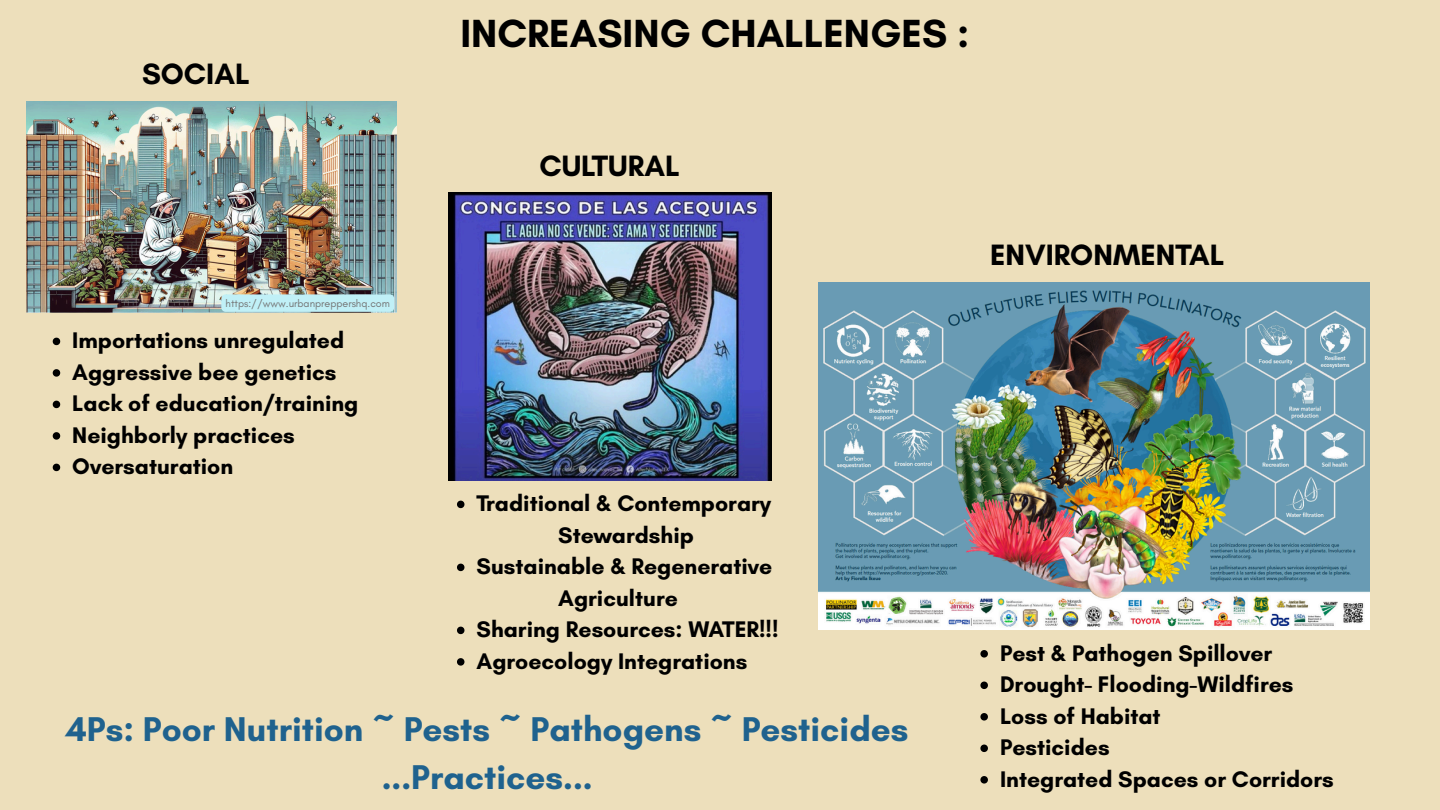
<style>
.page{position:relative;width:1440px;height:810px;background:#eddfbb}
.page>*{position:absolute;margin:0;border:0;box-sizing:border-box;transform-origin:0 0}
.t1{font:700 40px "Glacial Indifference";color:#000}
.t2{font:700 35px/48.8px "Glacial Indifference";color:#1f628e;text-align:center}
.t3{font:700 30px "Glacial Indifference";color:#000}
.t4{font:700 23px "Glacial Indifference";color:#000}
.t5{font:10.7px "Glacial Indifference";color:#737373}
</style>
<div class="page">
<img style="left:27px;top:101px;width:369px;height:212px">
<img style="left:448px;top:193px;width:323px;height:287px">
<img style="left:819px;top:282px;width:551px;height:347px">
<svg style="left:221px;top:294px;width:173px;height:18px;background:#bdecf2"></svg>
<svg style="left:53px;top:338px;width:7px;height:7px"></svg>
<svg style="left:53px;top:369px;width:7px;height:8px"></svg>
<svg style="left:53px;top:401px;width:7px;height:7px"></svg>
<svg style="left:53px;top:432px;width:7px;height:8px"></svg>
<svg style="left:53px;top:464px;width:7px;height:7px"></svg>
<svg style="left:457px;top:501px;width:7px;height:7px"></svg>
<svg style="left:457px;top:564px;width:7px;height:7px"></svg>
<svg style="left:457px;top:627px;width:7px;height:7px"></svg>
<svg style="left:457px;top:658px;width:7px;height:8px"></svg>
<svg style="left:980px;top:650px;width:8px;height:8px"></svg>
<svg style="left:980px;top:682px;width:8px;height:7px"></svg>
<svg style="left:980px;top:713px;width:8px;height:8px"></svg>
<svg style="left:980px;top:745px;width:8px;height:7px"></svg>
<svg style="left:980px;top:776px;width:8px;height:8px"></svg>
<h3 class="t3" style="left:142px;top:56px;width:109px">SOCIAL</h3>
<p class="t5" style="left:226px;top:297px;width:166px">https://www.urbanpreppershq.com</p>
<h5 class="t4" style="left:72px;top:326px;width:273px">Importations unregulated</h5>
<h5 class="t4" style="left:72px;top:358px;width:266px">Aggressive bee genetics</h5>
<h5 class="t4" style="left:72px;top:389px;width:288px">Lack of education/training</h5>
<h5 class="t4" style="left:72px;top:421px;width:224px">Neighborly practices</h5>
<h5 class="t4" style="left:72px;top:452px;width:162px">Oversaturation</h5>
<h3 class="t1" style="left:461px;top:9px;width:510px">INCREASING CHALLENGES :</h3>
<p class="t3" style="left:539px;top:148px;width:142px">CULTURAL</p>
<h5 class="t3" style="left:990px;top:237px;width:236px">ENVIRONMENTAL</h5>
<h4 class="t4" style="left:477px;top:489px;width:296px">Traditional &amp; Contemporary</h4>
<h5 class="t4" style="left:558px;top:521px;width:137px">Stewardship</h5>
<h4 class="t4" style="left:477px;top:552px;width:297px">Sustainable &amp; Regenerative</h4>
<h5 class="t4" style="left:558px;top:584px;width:121px">Agriculture</h5>
<h5 class="t4" style="left:477px;top:615px;width:303px">Sharing Resources: WATER!!!</h5>
<h5 class="t4" style="left:477px;top:647px;width:272px">Agroecology Integrations</h5>
<h5 class="t4" style="left:1000px;top:639px;width:274px">Pest &amp; Pathogen Spillover</h5>
<h5 class="t4" style="left:1000px;top:670px;width:295px">Drought- Flooding-Wildfires</h5>
<h5 class="t4" style="left:1000px;top:702px;width:162px">Loss of Habitat</h5>
<h5 class="t4" style="left:1000px;top:733px;width:111px">Pesticides</h5>
<h2 class="t4" style="left:1000px;top:765px;width:335px">Integrated Spaces or Corridors</h2>
<p class="t2" style="left:66px;top:704px;width:844px">4Ps: Poor Nutrition ~ Pests ~ Pathogens ~ Pesticides ...Practices...</p>
</div>
